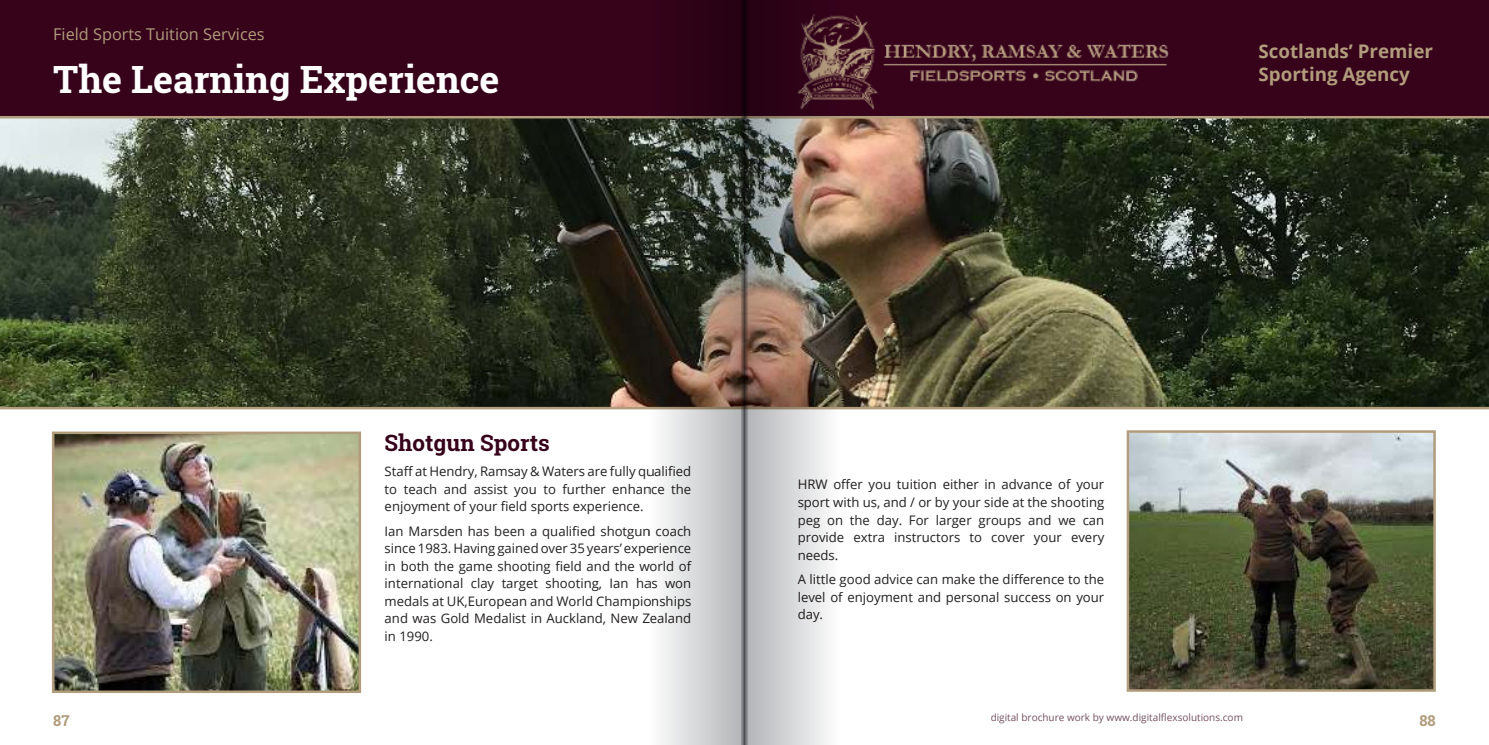
<style>
.page{position:relative;width:1489px;height:745px;background:#fff}
.page>*{position:absolute;margin:0;border:0;box-sizing:border-box;transform-origin:0 0}
.t1{font:700 37.5px "Roboto Slab";color:#fff}
.t2{font:700 22.5px "Roboto Slab";color:#36031b}
.t3{font:700 18.75px/22.5px "Open Sans";color:#b19c7c}
.t4{font:16.25px "Open Sans";color:#b19c7c}
.t5{font:700 15px "Roboto Slab";color:#b19c7c}
.t6{font:13.12px/17.5px "Open Sans";color:#221f1f;text-align:justify}
.t7{font:10px "Open Sans";color:#36031b}
</style>
<div class="page">
<div style="left:0;top:0;width:1488px;height:117px;background:#36031b"></div>
<img style="left:839px;top:15px;width:329px;height:95px">
<img style="left:0;top:116px;width:1488px;height:293px">
<img style="left:1130px;top:434px;width:301px;height:253px">
<div style="left:1126px;top:430px;width:309px;height:261px;border:3px solid #b19c7c"></div>
<img style="left:649px;top:0;width:190px;height:744px">
<img style="left:741px;top:0;width:7px;height:744px">
<img style="left:56px;top:435px;width:301px;height:253px">
<div style="left:52px;top:431px;width:309px;height:261px;border:3px solid #b19c7c"></div>
<p class="t4" style="left:53px;top:23px;width:213px">Field Sports Tuition Services</p>
<h1 class="t1" style="left:53px;top:64px;width:448px">The Learning Experience</h1>
<h2 class="t2" style="left:384px;top:434px;width:167px">Shotgun Sports</h2>
<p class="t6" style="left:384px;top:462px;width:308px">Staff at Hendry, Ramsay &amp; Waters are fully qualified to teach and assist you to further enhance the enjoyment of your field sports experience.</p>
<p class="t6" style="left:384px;top:521px;width:308px">Ian Marsden has been a qualified shotgun coach since 1983. Having gained over 35 years’ experience in both the game shooting field and the world of international clay target shooting, Ian has won medals at UK,European and World Championships and was Gold Medalist in Auckland, New Zealand in 1990.</p>
<p class="t6" style="left:797px;top:475px;width:308px">HRW offer you tuition either in advance of your sport with us, and / or by your side at the shooting peg on the day. For larger groups and we can provide extra instructors to cover your every needs.</p>
<p class="t6" style="left:797px;top:570px;width:308px">A little good advice can make the difference to the level of enjoyment and personal success on your day.</p>
<h3 class="t3" style="left:1258px;top:42px;width:176px">Scotlands’ Premier<br>Sporting Agency</h3>
<p class="t7" style="left:990px;top:709px;width:254px">digital brochure work by www.digitalflexsolutions.com</p>
<p class="t5" style="left:53px;top:714px;width:18px">87</p>
<p class="t5" style="left:1419px;top:714px;width:18px">88</p>
</div>
